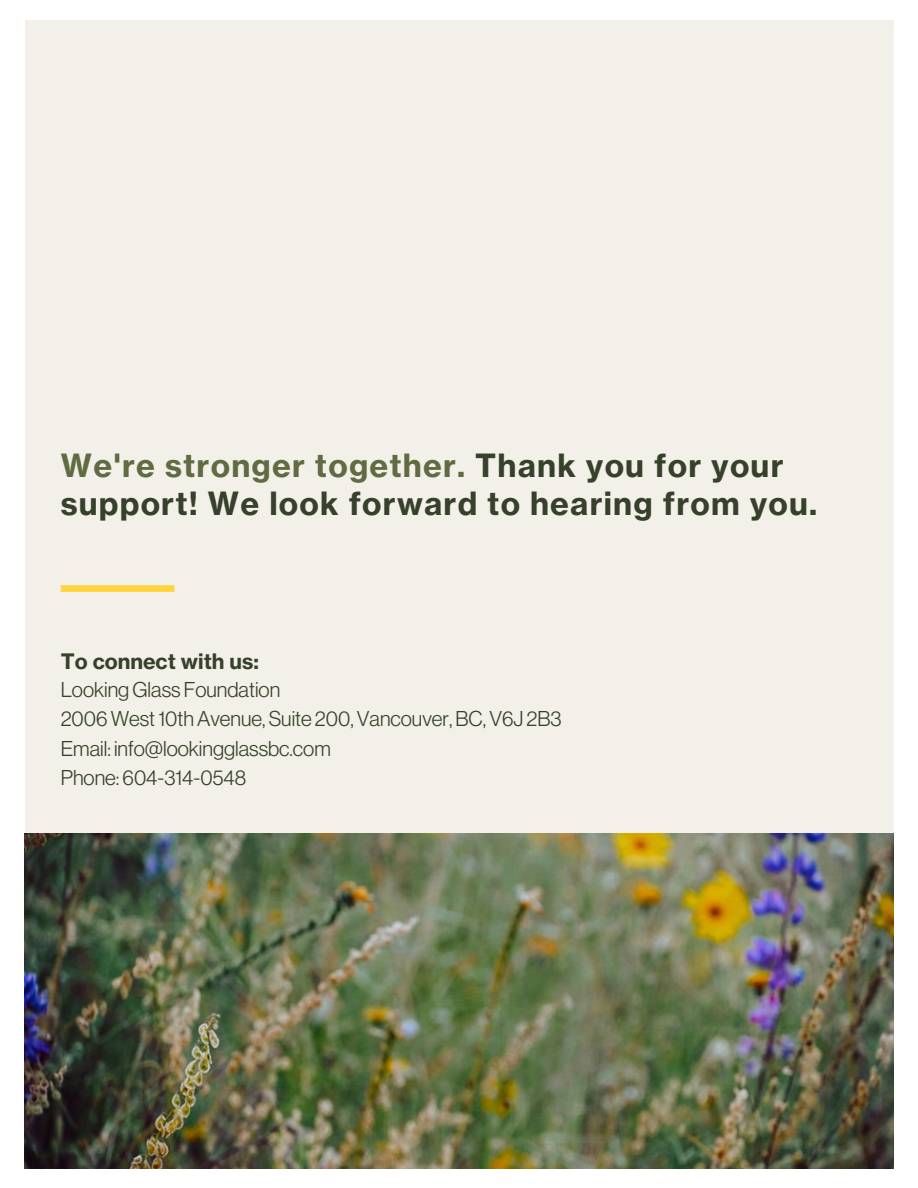
<style>
.page{position:relative;width:918px;height:1188px;background:#fff}
.page>*{position:absolute;margin:0;border:0;box-sizing:border-box;transform-origin:0 0}
.t1{font:31.5px/37.2px "N Haas Grotesk TX Pro 75 Bd";letter-spacing:.04em;color:#36402b}
.t2{font:21px/29.2px "N Haas Grotesk DS Pro 45 Lt";color:#36402b}
.t3{font:21px "N Haas Grotesk TX Pro 75 Bd";color:#36402b}
.s1{color:#616b42}
</style>
<div class="page">
<div style="left:25px;top:20px;width:868px;height:1148px;background:#f2f0e8"></div>
<img style="left:25px;top:834px;width:868px;height:334px">
<div style="left:61px;top:585px;width:113px;height:7px;background:#ffd43e"></div>
<h1 class="t1" style="left:61px;top:447px;width:758px"><span class="s1">We're stronger together.</span> Thank you for your support! We look forward to hearing from you.</h1>
<p class="t3" style="left:61px;top:648px;width:200px">To connect with us:</p>
<p class="t2" style="left:61px;top:675px;width:502px">Looking Glass Foundation<br>2006 West10thAvenue, Suite 200,Vancouver,BC,V6J 2B3<br>Email: info@lookingglassbc.com<br>Phone: 604-314-0548</p>
</div>
